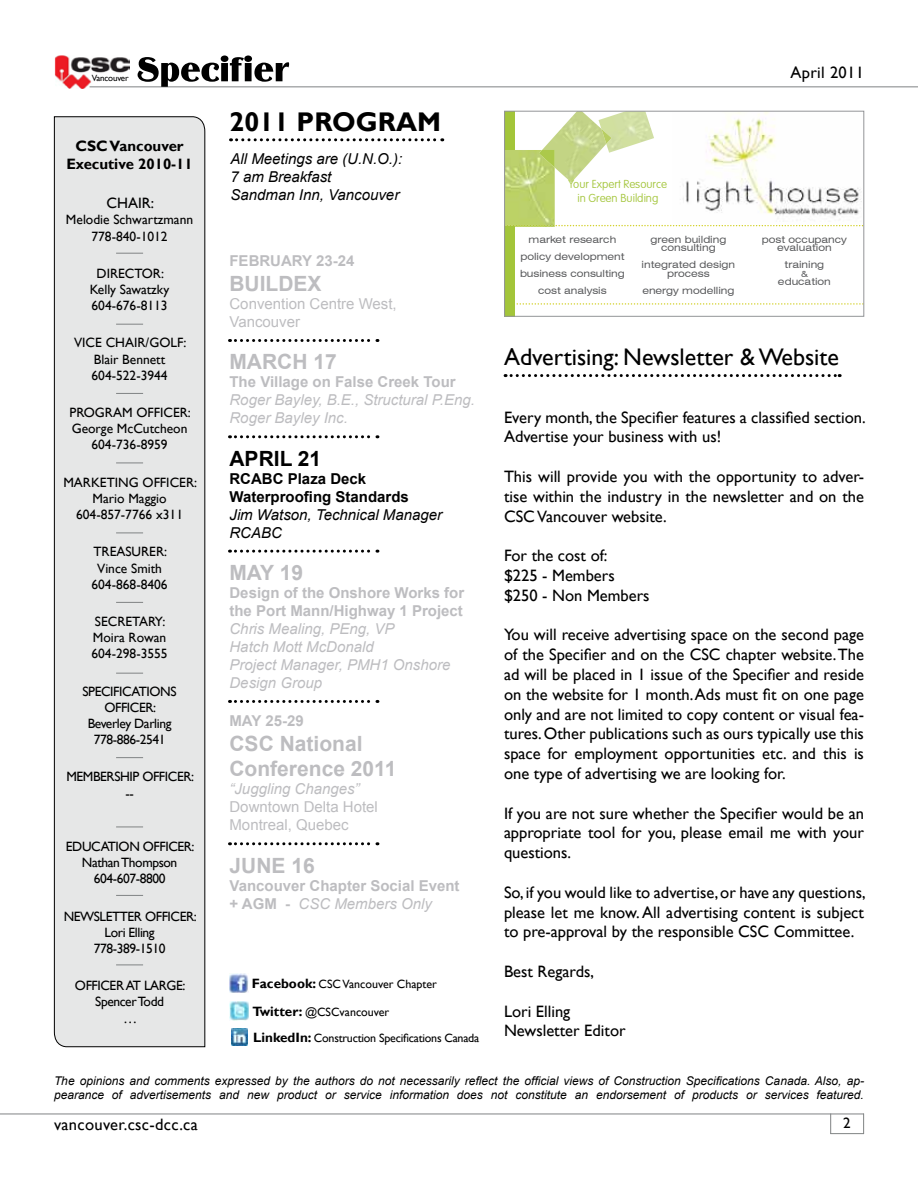
<style>
.page{position:relative;width:918px;height:1188px;background:#fff}
.page>*{position:absolute;margin:0;border:0;box-sizing:border-box;transform-origin:0 0}
.t1{font:700 27px "Gill Sans";color:#000}
.t2{font:24px "Gill Sans";color:#000}
.t3{font:700 21px/25.2px "Arial";color:#bdbdc0}
.t4{font:700 21px "Arial";color:#000}
.t5{font:16.5px/19.8px "Gill Sans";color:#000;text-align:justify}
.t6{font:16.5px "Gill Sans";letter-spacing:.02em;color:#000}
.t7{font:16.5px "Gill Sans";letter-spacing:.02em;color:#000}
.t8{font:700 15px/18px "Arial";color:#bdbdc0}
.t9{font:italic 15px/18px "Arial";color:#bdbdc0}
.t10{font:italic 15px/18px "Arial";color:#000}
.t11{font:15px/18px "Arial";color:#bdbdc0}
.t12{font:700 15px/18px "Arial";color:#000}
.t13{font:700 15px/18px "Gill Sans";color:#000;text-align:center}
.t14{font:15px "Gill Sans";color:#000}
.t15{font:13.5px/16.2px "Gill Sans";color:#000;text-align:center}
.t16{font:13.5px/16.2px "Gill Sans";letter-spacing:-.03em;color:#000;text-align:center}
.t17{font:italic 12px/14.4px "Arial";color:#000}
.t18{font:12px "Gill Sans";color:#000}
.t19{font:12px "Gill Sans";letter-spacing:-.02em;color:#000}
.t20{font:100 11.4px/14.2px "VAG Rounded Std";color:#a3c53a;text-align:center}
.t21{font:expanded 9.9px/17.1px "Swiss 721 BT";color:#58595b;text-align:center}
.t22{font:9px "Gill Sans";letter-spacing:-.02em;color:#000}
.t23{font:expanded 8.55px "Swiss 721 BT";color:#58595b}
.s1{font-weight:400;font-style:italic}
.s2{font-weight:700;font-size:13.5px}
</style>
<div class="page">
<hr style="left:0;top:1114px;width:864px;height:1px;background:#808384">
<hr style="left:830px;top:1133px;width:34px;height:1px;background:#808384">
<svg style="left:863px;top:1115px;width:1px;height:18px"></svg>
<svg style="left:830px;top:1114px;width:1px;height:20px"></svg>
<img style="left:54px;top:55px;width:75px;height:34px">
<hr style="left:90px;top:86px;width:828px;height:1px;background:#808384">
<svg style="left:138px;top:55px;width:151px;height:32px"></svg>
<div style="left:54px;top:116px;width:152px;height:931px;background:#e6e7e7"></div>
<svg style="left:116px;top:253px;width:27px;height:1px"></svg>
<svg style="left:116px;top:324px;width:27px;height:1px"></svg>
<svg style="left:116px;top:393px;width:27px;height:1px"></svg>
<svg style="left:116px;top:463px;width:27px;height:1px"></svg>
<svg style="left:116px;top:533px;width:27px;height:1px"></svg>
<svg style="left:116px;top:602px;width:27px;height:1px"></svg>
<svg style="left:116px;top:673px;width:27px;height:1px"></svg>
<svg style="left:116px;top:757px;width:27px;height:1px"></svg>
<svg style="left:116px;top:827px;width:27px;height:1px"></svg>
<svg style="left:116px;top:895px;width:27px;height:1px"></svg>
<svg style="left:116px;top:965px;width:27px;height:1px"></svg>
<svg style="left:230px;top:339px;width:148px;height:3px"></svg>
<svg style="left:230px;top:435px;width:148px;height:3px"></svg>
<svg style="left:230px;top:550px;width:148px;height:3px"></svg>
<svg style="left:230px;top:700px;width:148px;height:3px"></svg>
<svg style="left:230px;top:842px;width:148px;height:3px"></svg>
<svg style="left:231px;top:138px;width:212px;height:3px"></svg>
<img style="left:230px;top:974px;width:18px;height:19px">
<img style="left:230px;top:1001px;width:19px;height:19px">
<svg style="left:505px;top:374px;width:335px;height:3px"></svg>
<svg style="left:516px;top:303px;width:345px;height:2px"></svg>
<svg style="left:555px;top:225px;width:307px;height:1px"></svg>
<img style="left:683px;top:113px;width:179px;height:107px">
<img style="left:606px;top:113px;width:48px;height:40px">
<img style="left:506px;top:150px;width:49px;height:77px">
<img style="left:506px;top:225px;width:48px;height:1px">
<img style="left:542px;top:113px;width:64px;height:70px">
<img style="left:601px;top:129px;width:11px;height:15px">
<img style="left:539px;top:150px;width:16px;height:18px">
<div style="left:505px;top:226px;width:10px;height:90px;background:#a3c53a"></div>
<div style="left:505px;top:111px;width:10px;height:39px;background:#a3c53a"></div>
<div style="left:504px;top:111px;width:360px;height:205px;border:1px solid #939598"></div>
<img style="left:231px;top:1029px;width:17px;height:16px">
<p class="t22" style="left:92px;top:73px;width:38px">Vancouver</p>
<p class="t7" style="left:790px;top:63px;width:75px">April 2011</p>
<p class="t13" style="left:66px;top:138px;width:128px">CSC Vancouver<br>Executive 2010-11</p>
<p class="t14" style="left:107px;top:195px;width:49px">CHAIR:</p>
<p class="t15" style="left:66px;top:212px;width:129px">Melodie Schwartzmann<br>778-840-1012</p>
<p class="t15" style="left:90px;top:265px;width:81px">DIRECTOR:<br>Kelly Sawatzky<br>604-676-8113</p>
<p class="t15" style="left:74px;top:335px;width:114px">VICE CHAIR/GOLF:<br>Blair Bennett<br>604-522-3944</p>
<p class="t15" style="left:70px;top:405px;width:123px">PROGRAM OFFICER:<br>George McCutcheon<br>604-736-8959</p>
<p class="t15" style="left:63px;top:474px;width:135px">MARKETING OFFICER:<br>Mario Maggio<br>604-857-7766 x311</p>
<p class="t15" style="left:91px;top:544px;width:78px">TREASURER:<br>Vince Smith<br>604-868-8406</p>
<p class="t15" style="left:91px;top:614px;width:78px;text-align:left">SECRETARY:<br>Moira Rowan<br>604-298-3555</p>
<p class="t16" style="left:83px;top:683px;width:96px">SPECIFICATIONS<br>OFFICER:<br>Beverley Darling<br>778-886-2541</p>
<p class="t16" style="left:66px;top:769px;width:129px">MEMBERSHIP OFFICER: --</p>
<p class="t16" style="left:66px;top:839px;width:130px">EDUCATION OFFICER:<br>Nathan Thompson<br>604-607-8800</p>
<p class="t16" style="left:64px;top:908px;width:135px">NEWSLETTER OFFICER:<br>Lori Elling<br>778-389-1510</p>
<p class="t16" style="left:75px;top:978px;width:112px">OFFICER AT LARGE:<br>Spencer Todd<br>. . .</p>
<h1 class="t1" style="left:230px;top:106px;width:213px">2011 PROGRAM</h1>
<p class="t10" style="left:231px;top:150px;width:173px">All Meetings are (U.N.O.):<br>7 am Breakfast<br>Sandman Inn, Vancouver</p>
<p class="t8" style="left:230px;top:252px;width:127px">FEBRUARY 23-24</p>
<p class="t3" style="left:230px;top:272px;width:94px">BUILDEX</p>
<p class="t11" style="left:230px;top:295px;width:169px">Convention Centre West,<br>Vancouver</p>
<p class="t3" style="left:230px;top:350px;width:109px">MARCH 17</p>
<p class="t8" style="left:230px;top:373px;width:228px">The Village on False Creek Tour</p>
<p class="t9" style="left:230px;top:391px;width:247px">Roger Bayley, B.E., Structural P.Eng.<br>Roger Bayley Inc.</p>
<p class="t4" style="left:230px;top:444px;width:93px">APRIL 21</p>
<p class="t12" style="left:230px;top:470px;width:181px">RCABC Plaza Deck<br>Waterproofing Standards</p>
<p class="t10" style="left:230px;top:506px;width:214px">Jim Watson, Technical Manager<br>RCABC</p>
<p class="t3" style="left:230px;top:561px;width:75px">MAY 19</p>
<p class="t8" style="left:230px;top:584px;width:236px">Design of the Onshore Works for the Port Mann/Highway 1 Project</p>
<p class="t9" style="left:230px;top:620px;width:222px">Chris Mealing, PEng, VP<br>Hatch Mott McDonald<br>Project Manager, PMH1 Onshore<br>Design Group</p>
<p class="t8" style="left:230px;top:712px;width:76px">MAY 25-29</p>
<p class="t3" style="left:230px;top:732px;width:168px">CSC National<br>Conference 2011</p>
<p class="t9" style="left:230px;top:780px;width:132px">“Juggling Changes”</p>
<p class="t11" style="left:230px;top:798px;width:150px">Downtown Delta Hotel<br>Montreal, Quebec</p>
<p class="t3" style="left:230px;top:853px;width:87px">JUNE 16</p>
<p class="t8" style="left:230px;top:877px;width:232px">Vancouver Chapter Social Event + AGM - <span class="s1">CSC Members Only</span></p>
<p class="t18" style="left:252px;top:977px;width:187px"><span class="s2">Facebook:</span> CSC Vancouver Chapter</p>
<p class="t18" style="left:252px;top:1005px;width:139px"><span class="s2">Twitter:</span> @CSCvancouver</p>
<p class="t19" style="left:253px;top:1031px;width:227px"><span class="s2">LinkedIn:</span> Construction Specifications Canada</p>
<p class="t20" style="left:569px;top:177px;width:100px">Your Expert Resource in Green Building</p>
<p class="t21" style="left:520px;top:231px;width:106px">market research policy development business consulting cost analysis</p>
<p class="t21" style="left:650px;top:235px;width:77px;line-height:8.6px">green building consulting</p>
<p class="t21" style="left:642px;top:260px;width:95px;line-height:8.6px">integrated design process</p>
<p class="t21" style="left:642px;top:282px;width:94px">energy modelling</p>
<p class="t21" style="left:762px;top:235px;width:87px;line-height:8.6px">post occupancy evaluation</p>
<p class="t21" style="left:785px;top:256px;width:41px">training</p>
<p class="t23" style="left:801px;top:269px;width:8px">&amp;</p>
<p class="t21" style="left:778px;top:273px;width:54px">education</p>
<h2 class="t2" style="left:504px;top:343px;width:337px">Advertising: Newsletter &amp; Website</h2>
<p class="t5" style="left:504px;top:407px;width:363px">Every month, the Specifier features a classified section.<br>Advertise your business with us!</p>
<p class="t5" style="left:504px;top:467px;width:361px">This will provide you with the opportunity to adver&shy;tise within the industry in the newsletter and on the CSC Vancouver website.</p>
<p class="t5" style="left:504px;top:546px;width:147px;text-align:left">For the cost of:<br>$225 - Members $250 - Non Members</p>
<p class="t5" style="left:504px;top:625px;width:362px">You will receive advertising space on the second page of the Specifier and on the CSC chapter website. The ad will be placed in 1 issue of the Specifier and reside on the website for 1 month. Ads must fit on one page only and are not limited to copy content or visual fea&shy;tures. Other publications such as ours typically use this space for employment opportunities etc. and this is one type of advertising we are looking for.</p>
<p class="t5" style="left:504px;top:803px;width:362px">If you are not sure whether the Specifier would be an appropriate tool for you, please email me with your questions.</p>
<p class="t5" style="left:504px;top:883px;width:363px">So, if you would like to advertise, or have any questions, please let me know. All advertising content is subject to pre-approval by the responsible CSC Committee.</p>
<p class="t5" style="left:504px;top:962px;width:92px">Best Regards,</p>
<p class="t5" style="left:504px;top:1001px;width:123px">Lori Elling<br>Newsletter Editor</p>
<p class="t17" style="left:54px;top:1074px;width:812px">The opinions and comments expressed by the authors do not necessarily reflect the official views of Construction Specifications Canada. Also, ap&shy;pearance of advertisements and new product or service information does not constitute an endorsement of products or services featured.</p>
<p class="t6" style="left:54px;top:1115px;width:145px">vancouver.csc-dcc.ca</p>
<p class="t14" style="left:843px;top:1115px;width:9px">2</p>
</div>
